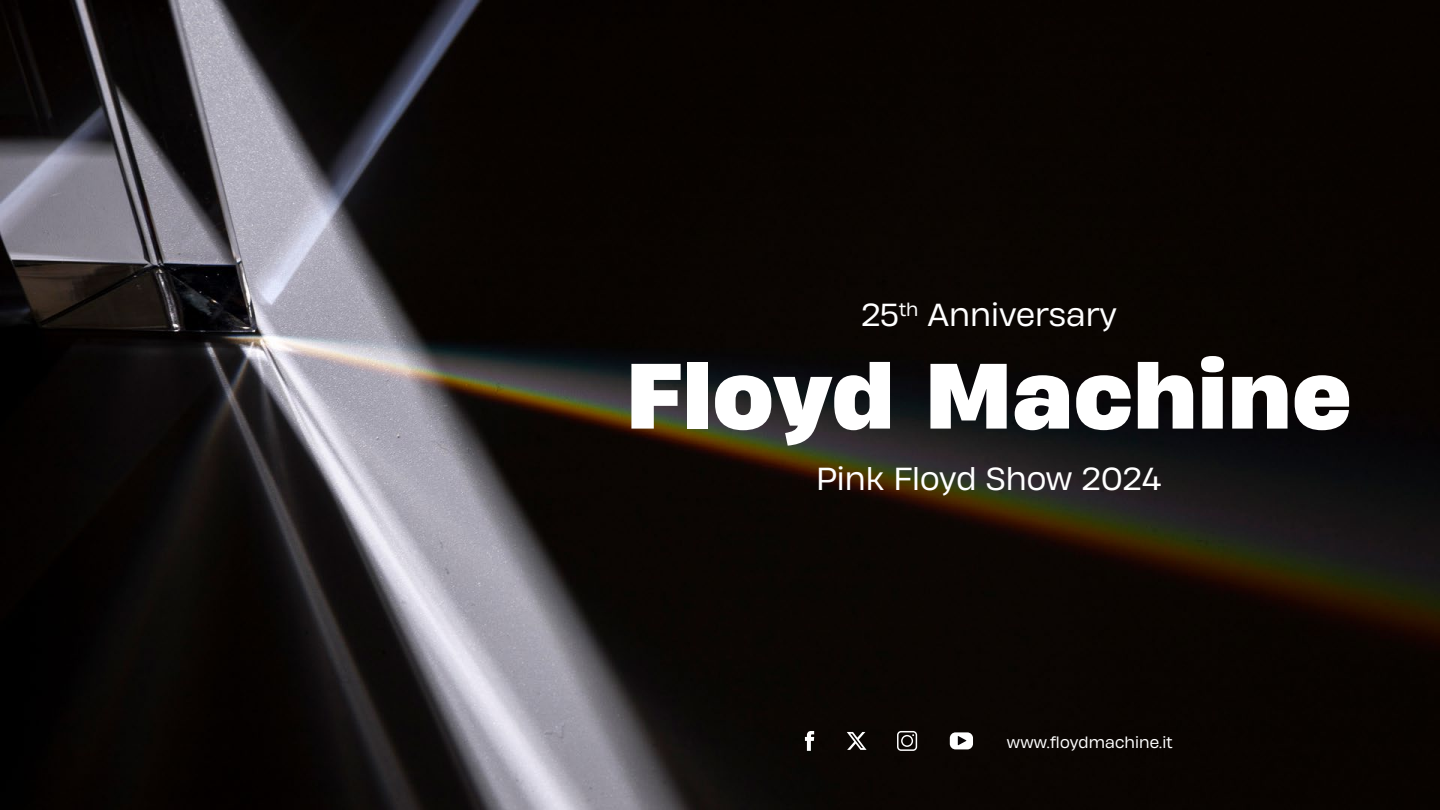
<style>
.page{position:relative;width:1440px;height:810px;background:#fff}
.page>*{position:absolute;margin:0;border:0;box-sizing:border-box;transform-origin:0 0}
.t1{font:700 87px "Heading Now 76";letter-spacing:.01em;color:#fff}
.t2{font:30px "Heading Now 73";color:#fff}
.t3{font:15px "Heading Now 73";letter-spacing:.01em;color:#fff}
</style>
<div class="page">
<img style="left:0;top:0;width:1440px;height:810px">
<div style="left:950px;top:732px;width:23px;height:17px;background:#fff;border-radius:6px"></div>
<svg style="left:958px;top:736px;width:8px;height:9px"></svg>
<svg style="left:897px;top:731px;width:20px;height:20px"></svg>
<svg style="left:805px;top:731px;width:9px;height:20px"></svg>
<svg style="left:847px;top:732px;width:20px;height:18px"></svg>
<p class="t2" style="left:861px;top:293px;width:257px">25<sup>th</sup> Anniversary</p>
<h1 class="t1" style="left:627px;top:327px;width:727px">Floyd Machine</h1>
<p class="t2" style="left:816px;top:457px;width:347px">Pink Floyd Show 2024</p>
<p class="t3" style="left:1007px;top:732px;width:167px">www.floydmachine.it</p>
</div>
